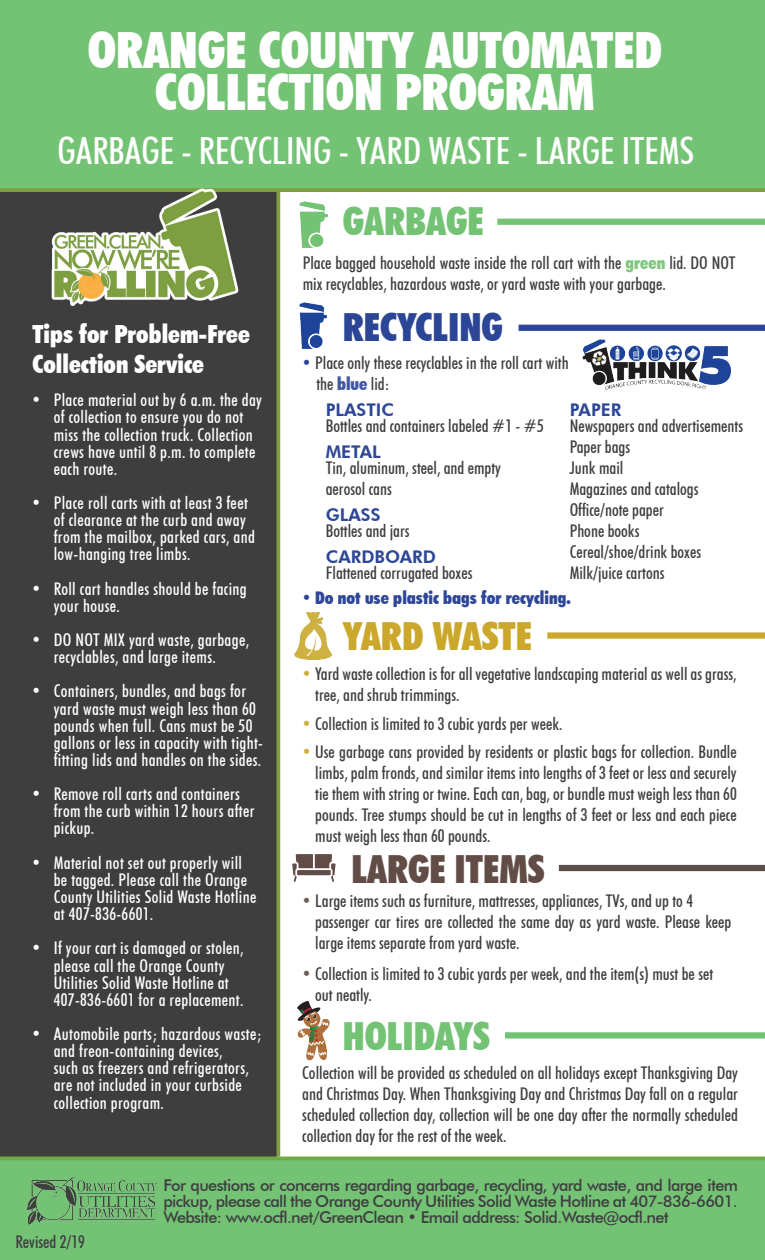
<style>
.page{position:relative;width:765px;height:1260px;background:#fff}
.page>*{position:absolute;margin:0;border:0;box-sizing:border-box;transform-origin:0 0}
.t1{font:900 condensed 50px/42.5px "Futura BT";color:#fff;text-align:center}
.t2{font:900 condensed 38.75px "Futura BT";color:#74c375}
.t3{font:900 condensed 38.75px "Futura BT";color:#624c46}
.t4{font:900 condensed 38.75px "Futura BT";color:#2c4697}
.t5{font:900 condensed 38.75px "Futura BT";color:#cba82b}
.t6{font:500 condensed 37.5px "Futura BT";color:#fff}
.t7{font:900 condensed 25px/30px "Futura BT";color:#fff}
.t8{font:500 condensed 17.5px/21px "Futura BT";color:#3e3e3f}
.t9{font:500 condensed 17.5px/17.1px "Futura BT";letter-spacing:.02em;color:#fff}
.t10{font:900 condensed 17.5px "Futura BT";color:#2d4697}
.t11{font:800 17.5px "Futura BT";color:#2d4697}
.t12{font:500 16.25px/16px "Futura BT";letter-spacing:-.04em;color:#3e3e3f;text-align:justify}
.s1{font-weight:900;color:#82c781}
.s2{color:#2c4697}
.s3{font-weight:900;color:#4259a1}
.s4{font-weight:500}
.s5{color:#cfb03c}
.s6{color:#6c5e5a}
</style>
<div class="page">
<div style="left:0;top:169px;width:276px;height:1000px;background:#3e3e3f"></div>
<div style="left:0;top:0;width:765px;height:192px;background:#74c375"></div>
<div style="left:0;top:1156px;width:765px;height:104px;background:#74c375"></div>
<div style="left:497px;top:219px;width:268px;height:6px;background:#74c375"></div>
<svg style="left:276px;top:191px;width:4px;height:965px;background:#75923f"></svg>
<div style="left:519px;top:325px;width:246px;height:6px;background:#2c4697"></div>
<div style="left:547px;top:632px;width:218px;height:7px;background:#cba82b"></div>
<div style="left:559px;top:865px;width:206px;height:6px;background:#5d4e48"></div>
<div style="left:505px;top:1032px;width:260px;height:7px;background:#74c375"></div>
<img style="left:27px;top:1177px;width:129px;height:49px">
<img style="left:299px;top:201px;width:28px;height:47px">
<img style="left:295px;top:612px;width:37px;height:47px">
<img style="left:37px;top:184px;width:216px;height:122px">
<svg style="left:297px;top:1001px;width:33px;height:59px"></svg>
<img style="left:582px;top:339px;width:149px;height:51px">
<svg style="left:292px;top:854px;width:44px;height:28px"></svg>
<img style="left:299px;top:303px;width:28px;height:46px">
<h1 class="t1" style="left:88px;top:28px;width:576px">ORANGE COUNTY AUTOMATED<br>COLLECTION PROGRAM</h1>
<h3 class="t6" style="left:57px;top:128px;width:638px">GARBAGE - RECYCLING - YARD WASTE - LARGE ITEMS</h3>
<h2 class="t2" style="left:343px;top:198px;width:143px">GARBAGE</h2>
<h3 class="t7" style="left:32px;top:318px;width:219px">Tips for Problem-Free<br>Collection Service</h3>
<p class="t8" style="left:303px;top:252px;width:434px">Place bagged household waste inside the roll cart with the <span class="s1">green</span> lid. DO NOT mix recyclables, hazardous waste, or yard waste with your garbage.</p>
<h2 class="t4" style="left:343px;top:304px;width:162px">RECYCLING</h2>
<p class="t8" style="left:316px;top:352px;width:254px;text-indent:-15px"><span class="s2">•</span> Place only these recyclables in the roll cart with the <span class="s3">blue</span> lid:</p>
<p class="t9" style="left:54px;top:391px;width:210px;text-indent:-23px">• Place material out by 6 a.m. the day of collection to ensure you do not miss the collection truck. Collection crews have until 8 p.m. to complete each route.</p>
<p class="t9" style="left:54px;top:494px;width:203px;text-indent:-23px">• Place roll carts with at least 3 feet of clearance at the curb and away from the mailbox, parked cars, and low-hanging tree limbs.</p>
<p class="t9" style="left:54px;top:580px;width:194px;text-indent:-23px">• Roll cart handles should be facing your house.</p>
<p class="t9" style="left:54px;top:631px;width:197px;text-indent:-23px">• DO NOT MIX yard waste, garbage, recyclables, and large items.</p>
<p class="t9" style="left:54px;top:683px;width:211px;text-indent:-23px">• Containers, bundles, and bags for yard waste must weigh less than 60 pounds when full. Cans must be 50 gallons or less in capacity with tight&shy;fitting lids and handles on the sides.</p>
<p class="t9" style="left:54px;top:785px;width:202px;text-indent:-23px">• Remove roll carts and containers from the curb within 12 hours after pickup.</p>
<p class="t9" style="left:54px;top:854px;width:204px;text-indent:-23px">• Material not set out properly will be tagged. Please call the Orange<br>County Utilities Solid Waste Hotline at 407-836-6601.</p>
<p class="t9" style="left:54px;top:939px;width:191px;text-indent:-23px">• If your cart is damaged or stolen, please call the Orange County<br>Utilities Solid Waste Hotline at<br>407-836-6601 for a replacement.</p>
<p class="t9" style="left:54px;top:1025px;width:209px;text-indent:-23px">• Automobile parts; hazardous waste; and freon-containing devices,<br>such as freezers and refrigerators, are not included in your curbside collection program.</p>
<p class="t11" style="left:326px;top:399px;width:70px">PLASTIC</p>
<p class="t8" style="left:326px;top:415px;width:220px">Bottles and containers labeled #1 - #5</p>
<p class="t11" style="left:326px;top:441px;width:57px">METAL</p>
<p class="t8" style="left:326px;top:457px;width:177px">Tin, aluminum, steel, and empty aerosol cans</p>
<p class="t11" style="left:326px;top:504px;width:56px">GLASS</p>
<p class="t8" style="left:326px;top:520px;width:85px">Bottles and jars</p>
<p class="t11" style="left:326px;top:546px;width:112px">CARDBOARD</p>
<p class="t8" style="left:326px;top:562px;width:148px">Flattened corrugated boxes</p>
<p class="t11" style="left:570px;top:399px;width:53px">PAPER</p>
<p class="t8" style="left:570px;top:415px;width:175px">Newspapers and advertisements<br>Paper bags<br>Junk mail<br>Magazines and catalogs<br>Office/note paper<br>Phone books<br>Cereal/shoe/drink boxes<br>Milk/juice cartons</p>
<p class="t10" style="left:301px;top:587px;width:271px"><span class="s4">•</span> Do not use plastic bags for recycling.</p>
<h2 class="t5" style="left:343px;top:613px;width:191px">YARD WASTE</h2>
<p class="t8" style="left:315px;top:663px;width:423px;text-indent:-14px"><span class="s5">•</span> Yard waste collection is for all vegetative landscaping material as well as grass, tree, and shrub trimmings.</p>
<p class="t8" style="left:301px;top:713px;width:263px"><span class="s5">•</span> Collection is limited to 3 cubic yards per week.</p>
<p class="t8" style="left:315px;top:741px;width:423px;text-align:justify;text-indent:-14px"><span class="s5">•</span> Use garbage cans provided by residents or plastic bags for collection. Bundle limbs, palm fronds, and similar items into lengths of 3 feet or less and securely tie them with string or twine. Each can, bag, or bundle must weigh less than 60 pounds. Tree stumps should be cut in lengths of 3 feet or less and each piece must weigh less than 60 pounds.</p>
<h2 class="t3" style="left:352px;top:845px;width:195px">LARGE ITEMS</h2>
<p class="t8" style="left:315px;top:891px;width:418px;text-indent:-14px"><span class="s6">•</span> Large items such as furniture, mattresses, appliances, TVs, and up to 4 passenger car tires are collected the same day as yard waste. Please keep large items separate from yard waste.</p>
<p class="t8" style="left:315px;top:964px;width:400px;text-indent:-14px"><span class="s6">•</span> Collection is limited to 3 cubic yards per week, and the item(s) must be set out neatly.</p>
<h2 class="t2" style="left:343px;top:1013px;width:149px">HOLIDAYS</h2>
<p class="t8" style="left:302px;top:1062px;width:437px;text-align:justify">Collection will be provided as scheduled on all holidays except Thanksgiving Day and Christmas Day. When Thanksgiving Day and Christmas Day fall on a regular scheduled collection day, collection will be one day after the normally scheduled collection day for the rest of the week.</p>
<p class="t12" style="left:163px;top:1177px;width:576px">For questions or concerns regarding garbage, recycling, yard waste, and large item pickup, please call the Orange County Utilities Solid Waste Hotline at 407-836-6601.<br>Website: www.ocfl.net/GreenClean • Email address: Solid.Waste@ocfl.net</p>
<p class="t8" style="left:16px;top:1232px;width:71px">Revised 2/19</p>
</div>
